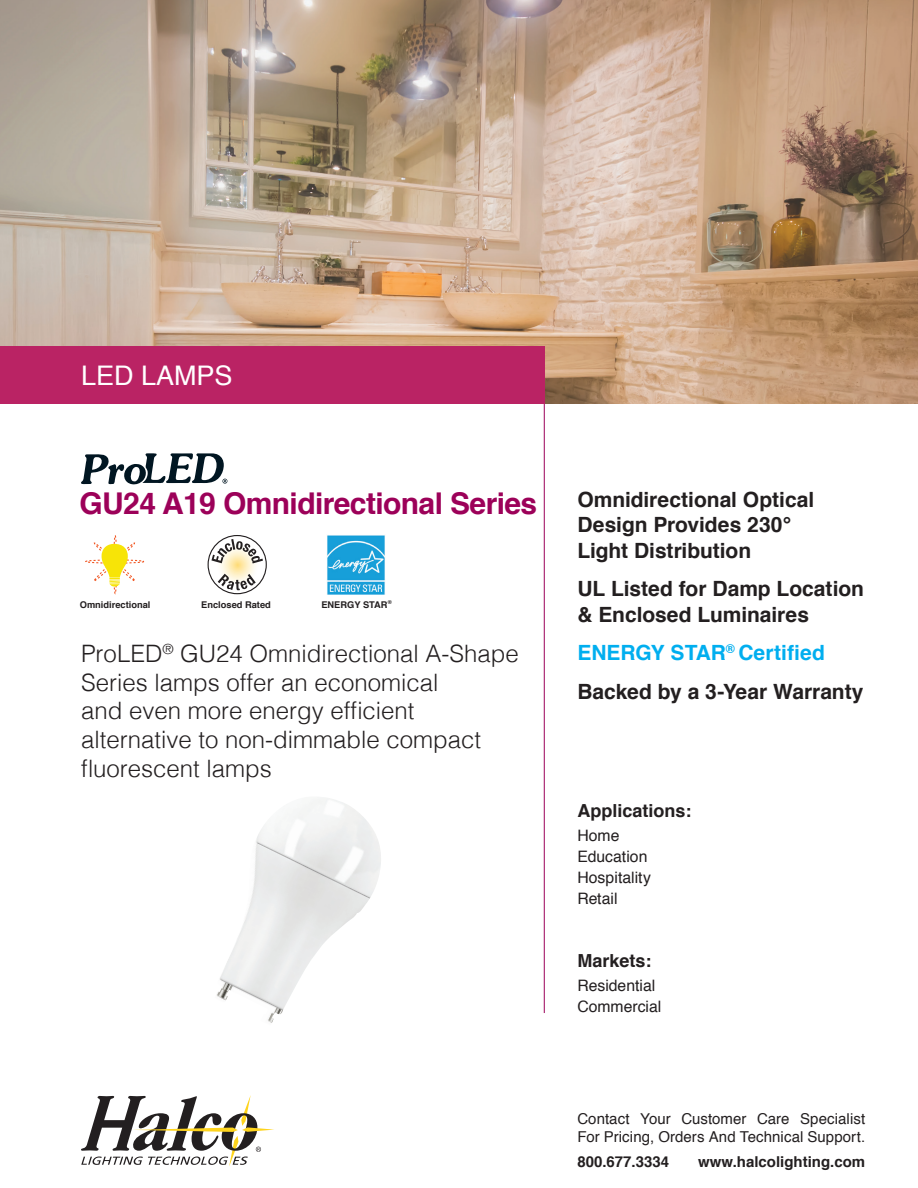
<style>
.page{position:relative;width:918px;height:1188px;background:#fff}
.page>*{position:absolute;margin:0;border:0;box-sizing:border-box;transform-origin:0 0}
.t1{font:700 30px "Helvetica";letter-spacing:-.02em;color:#9c0159}
.t2{font:27px "Helvetica";color:#fff}
.t3{font:300 24px/28.8px "Helvetica";color:#231f20}
.t4{font:700 21px/25.2px "Helvetica";color:#231f20}
.t5{font:700 18px "Helvetica";color:#231f20}
.t6{font:15.75px/21px "Helvetica";color:#231f20}
.t7{font:15px/18px "Helvetica";letter-spacing:.005em;color:#231f20}
.t8{font:700 15px "Helvetica";color:#231f20}
.t9{font:700 9.3px "Helvetica";color:#231f20}
.s1{color:#00aeef}
</style>
<div class="page">
<img style="left:0;top:0;width:918px;height:404px">
<svg style="left:208px;top:535px;width:59px;height:59px"></svg>
<img style="left:327px;top:535px;width:58px;height:59px">
<svg style="left:85px;top:535px;width:59px;height:59px"></svg>
<svg style="left:81px;top:453px;width:146px;height:31px"></svg>
<hr style="left:544px;top:404px;width:1px;height:609px;background:#9c0159">
<div style="left:0;top:346px;width:545px;height:58px;background:#ba2364"></div>
<svg style="left:81px;top:1095px;width:193px;height:71px"></svg>
<img style="left:216px;top:798px;width:165px;height:225px">
<p class="t2" style="left:81px;top:355px;width:153px">LED LAMPS</p>
<h1 class="t1" style="left:80px;top:479px;width:459px">GU24 A19 Omnidirectional Series</h1>
<p class="t4" style="left:577px;top:488px;width:238px">Omnidirectional Optical<br>Design Provides 230°<br>Light Distribution</p>
<p class="t4" style="left:577px;top:577px;width:288px">UL Listed for Damp Location &amp; Enclosed Luminaires</p>
<p class="t4" style="left:577px;top:634px;width:288px;line-height:38.7px"><span class="s1">ENERGY STAR</span><sup>®</sup> <span class="s1">Certified<br></span>Backed by a 3-Year Warranty</p>
<p class="t9" style="left:80px;top:597px;width:72px">Omnidirectional</p>
<p class="t9" style="left:201px;top:597px;width:71px">Enclosed Rated</p>
<p class="t9" style="left:321px;top:597px;width:72px">ENERGY STAR<sup>®</sup></p>
<p class="t3" style="left:81px;top:637px;width:439px">ProLED<sup>®</sup> GU24 Omnidirectional A-Shape<br>Series lamps offer an economical<br>and even more energy efficient alternative to non-dimmable compact fluorescent lamps</p>
<p class="t5" style="left:577px;top:796px;width:116px">Applications:</p>
<p class="t6" style="left:577px;top:825px;width:75px">Home<br>Education<br>Hospitality<br>Retail</p>
<p class="t5" style="left:577px;top:946px;width:76px">Markets:</p>
<p class="t6" style="left:577px;top:976px;width:85px">Residential<br>Commercial</p>
<p class="t7" style="left:577px;top:1110px;width:289px">Contact Your Customer Care Specialist<br>For Pricing, Orders And Technical Support.</p>
<p class="t8" style="left:577px;top:1149px;width:93px">800.677.3334</p>
<p class="t8" style="left:698px;top:1149px;width:168px">www.halcolighting.com</p>
</div>
